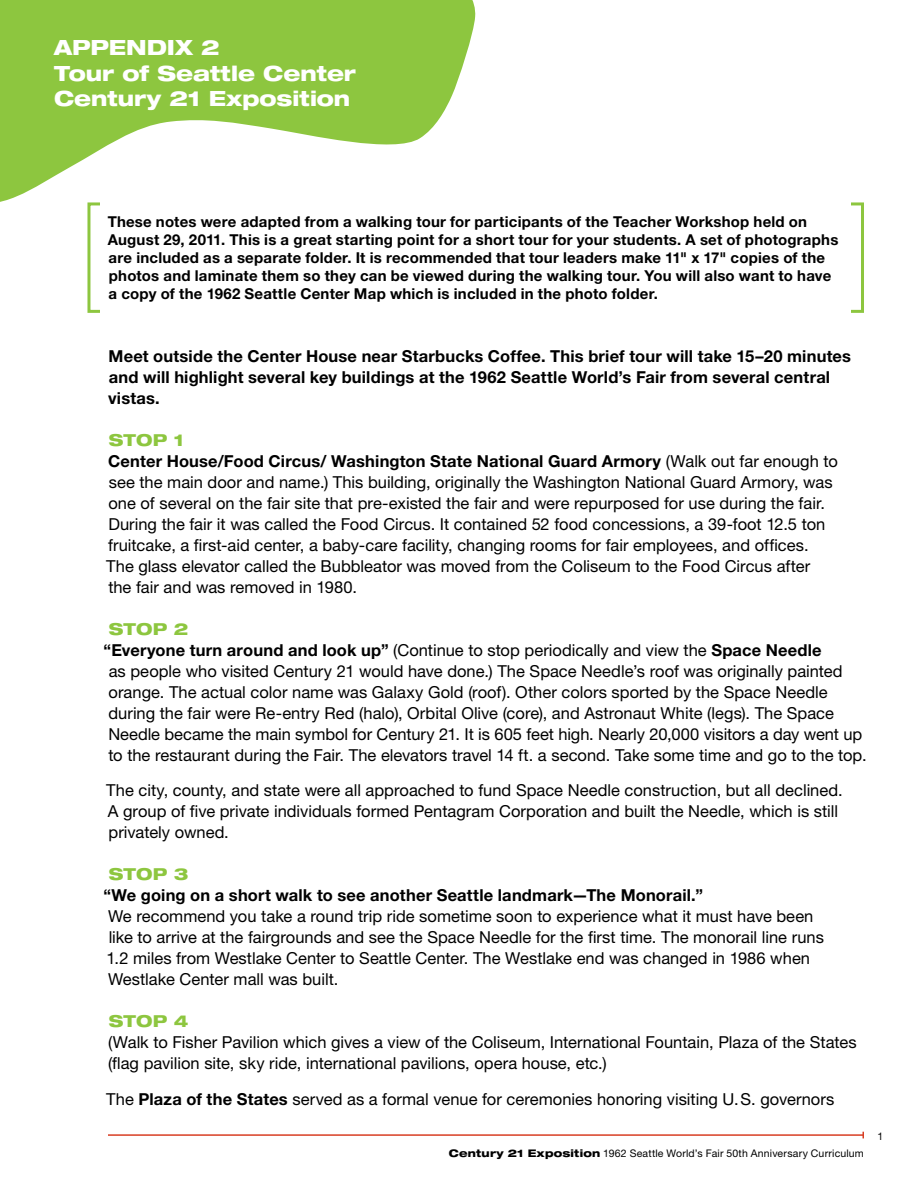
<style>
.page{position:relative;width:918px;height:1188px;background:#fff}
.page>*{position:absolute;margin:0;border:0;box-sizing:border-box;transform-origin:0 0}
.t1{font:800 expanded 21px/25.2px "Helvetica Neue LT Std";letter-spacing:-.005em;color:#fff}
.t2{font:16.5px/21px "Helvetica Neue LT Std";color:#000}
.t3{font:700 16.5px/21px "Helvetica Neue LT Std";letter-spacing:.01em;color:#000}
.t4{font:800 expanded 16.5px "Helvetica Neue LT Std";letter-spacing:.01em;color:#8dc63f}
.t5{font:700 15px/18px "Helvetica Neue LT Std";letter-spacing:.015em;color:#000}
.t6{font:10.5px "Helvetica Neue LT Std";letter-spacing:.015em;color:#000}
.s1{font-weight:800;font-stretch:expanded;color:#8dc63f}
.s2{font-weight:700}
.s3{font-weight:400}
.s4{font-weight:800;font-stretch:expanded}
</style>
<div class="page">
<svg style="left:0;top:0;width:476px;height:202px;fill:#8dc63f"></svg>
<hr style="left:108px;top:1134px;width:755px;height:2px;background:#d83e23">
<div style="left:100px;top:180px;width:750px;height:144px;background:#fff"></div>
<p class="t1" style="left:54px;top:35px;width:304px">APPENDIX 2<br>Tour of Seattle Center<br>Century 21 Exposition</p>
<p class="t5" style="left:108px;top:212px;width:732px">These notes were adapted from a walking tour for participants of the Teacher Workshop held on August 29, 2011. This is a great starting point for a short tour for your students. A set of photographs are included as a separate folder. It is recommended that tour leaders make 11" x 17" copies of the photos and laminate them so they can be viewed during the walking tour. You will also want to have a copy of the 1962 Seattle Center Map which is included in the photo folder.</p>
<p class="t3" style="left:108px;top:345px;width:744px">Meet outside the Center House near Starbucks Coffee. This brief tour will take 15–20 minutes and will highlight several key buildings at the 1962 Seattle World’s Fair from several central vistas.</p>
<p class="t2" style="left:106px;top:429px;width:733px"><span class="s1">Stop 1<br></span><span class="s2">Center House/Food Circus/ Washington State National Guard Armory</span> (Walk out far enough to see the main door and name.) This building, originally the Washington National Guard Armory, was one of several on the fair site that pre-existed the fair and were repurposed for use during the fair.<br>During the fair it was called the Food Circus. It contained 52 food concessions, a 39-foot 12.5 ton fruitcake, a first-aid center, a baby-care facility, changing rooms for fair employees, and offices.<br>The glass elevator called the Bubbleator was moved from the Coliseum to the Food Circus after<br>the fair and was removed in 1980.</p>
<p class="t4" style="left:109px;top:618px;width:81px">Stop 2</p>
<p class="t3" style="left:104px;top:639px;width:720px">“Everyone turn around and look up” <span class="s3">(Continue to stop periodically and view the</span> Space Needle</p>
<p class="t2" style="left:109px;top:660px;width:736px">as people who visited Century 21 would have done.) The Space Needle’s roof was originally painted</p>
<p class="t2" style="left:108px;top:681px;width:721px">orange. The actual color name was Galaxy Gold (roof). Other colors sported by the Space Needle</p>
<p class="t2" style="left:108px;top:702px;width:727px">during the fair were Re-entry Red (halo), Orbital Olive (core), and Astronaut White (legs). The Space</p>
<p class="t2" style="left:108px;top:723px;width:756px">Needle became the main symbol for Century 21. It is 605 feet high. Nearly 20,000 visitors a day went up</p>
<p class="t2" style="left:108px;top:744px;width:760px">to the restaurant during the Fair. The elevators travel 14 ft. a second. Take some time and go to the top.</p>
<p class="t2" style="left:106px;top:780px;width:738px">The city, county, and state were all approached to fund Space Needle construction, but all declined.<br>A group of five private individuals formed Pentagram Corporation and built the Needle, which is still privately owned.</p>
<p class="t4" style="left:109px;top:864px;width:81px">Stop 3</p>
<p class="t3" style="left:104px;top:884px;width:601px">“We going on a short walk to see another Seattle landmark—The Monorail.”</p>
<p class="t2" style="left:106px;top:906px;width:719px">We recommend you take a round trip ride sometime soon to experience what it must have been like to arrive at the fairgrounds and see the Space Needle for the first time. The monorail line runs 1.2 miles from Westlake Center to Seattle Center. The Westlake end was changed in 1986 when Westlake Center mall was built.</p>
<p class="t4" style="left:109px;top:1011px;width:81px">Stop 4</p>
<p class="t2" style="left:108px;top:1032px;width:750px">(Walk to Fisher Pavilion which gives a view of the Coliseum, International Fountain, Plaza of the States (flag pavilion site, sky ride, international pavilions, opera house, etc.)</p>
<p class="t2" style="left:106px;top:1088px;width:730px">The <span class="s2">Plaza of the States</span> served as a formal venue for ceremonies honoring visiting U. S. governors</p>
<p class="t6" style="left:449px;top:1147px;width:417px"><span class="s4">Century 21 Exposition</span> 1962 Seattle World’s Fair 50th Anniversary Curriculum</p>
<p class="t6" style="left:878px;top:1130px;width:7px">1</p>
</div>
